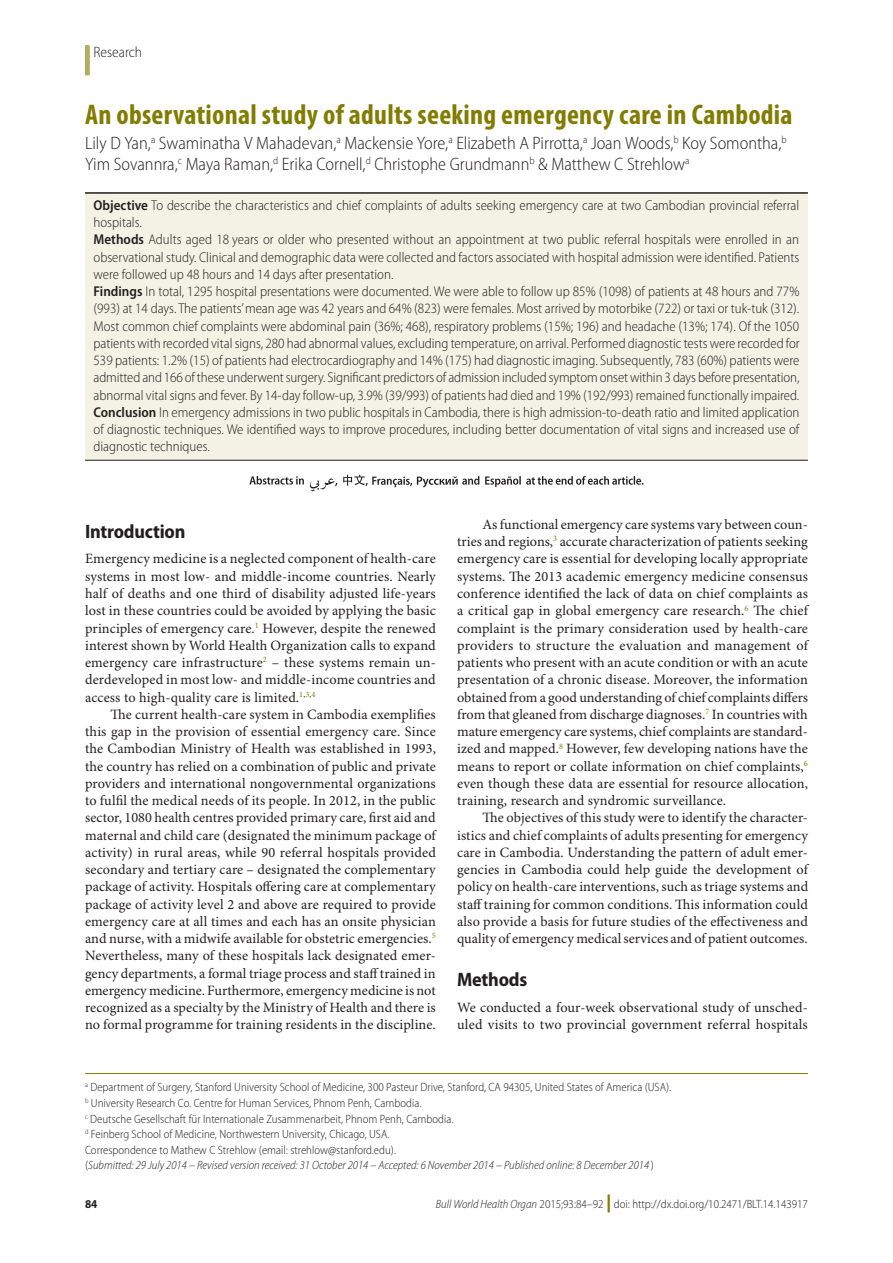
<style>
.page{position:relative;width:893px;height:1263px;background:#fff}
.page>*{position:absolute;margin:0;border:0;box-sizing:border-box;transform-origin:0 0}
.Article_Title{font:700 condensed 28.5px "Myriad Pro";letter-spacing:.01em;color:#827c00}
.Head_1{font:700 semi-condensed 19.5px "Myriad Pro";letter-spacing:-.01em;color:#231f20}
.Authors{font:300 semi-condensed 18px/21px "Myriad Pro";color:#231f20}
.Section_Title{font:300 semi-condensed 15px "Myriad Pro";color:#231f20}
.Para_Ind{font:14.25px/17.2px "Minion Pro";letter-spacing:.005em;color:#231f20;text-align:justify}
.Abstract_No_Ind{font:300 semi-condensed 14.25px/17.2px "Myriad Pro";color:#231f20;text-align:justify}
.Para_No_Ind{font:14.25px/17.2px "Minion Pro";letter-spacing:.01em;color:#231f20;text-align:justify}
.Affiliations{font:300 semi-condensed 12px "Myriad Pro";color:#231f20}
.Submission_info{font:italic 300 semi-condensed 12px "Myriad Pro";color:#231f20}
.t1{font:700 semi-condensed 12px "Myriad Pro";color:#231f20}
.s1{font-weight:600}
.s2{font-style:normal}
.s3{font-style:italic}
.s4{font-weight:900;font-stretch:normal;font-size:18px;color:#827c00}
</style>
<div class="page">
<div style="left:85px;top:45px;width:5px;height:30px;background:#b2ac5f"></div>
<div style="left:85px;top:193px;width:723px;height:267px;background:#f3f2e4"></div>
<hr style="left:85px;top:1073px;width:723px;height:1px;background:#827c00">
<hr style="left:85px;top:192px;width:723px;height:2px;background:#231f20">
<hr style="left:85px;top:460px;width:723px;height:1px;background:#231f20">
<svg style="left:310px;top:475px;width:334px;height:16px"></svg>
<svg style="left:249px;top:476px;width:55px;height:9px"></svg>
<p class="Section_Title" style="left:94px;top:44px;width:50px">Research</p>
<p class="Article_Title" style="left:85px;top:98px;width:709px">An observational study of adults seeking emergency care in Cambodia</p>
<p class="Authors" style="left:85px;top:133px;width:703px">Lily D Yan,<sup>a</sup> Swaminatha V Mahadevan,<sup>a</sup> Mackensie Yore,<sup>a</sup> Elizabeth A Pirrotta,<sup>a</sup> Joan Woods,<sup>b</sup> Koy Somontha,<sup>b<br></sup>Yim Sovannra,<sup>c</sup> Maya Raman,<sup>d</sup> Erika Cornell,<sup>d</sup> Christophe Grundmann<sup>b</sup> &amp; Matthew C Strehlow<sup>a</sup></p>
<p class="Abstract_No_Ind" style="left:94px;top:197px;width:707px"><span class="s1">Objective</span> To describe the characteristics and chief complaints of adults seeking emergency care at two Cambodian provincial referral hospitals.</p>
<p class="Abstract_No_Ind" style="left:94px;top:231px;width:707px"><span class="s1">Methods</span> Adults aged 18 years or older who presented without an appointment at two public referral hospitals were enrolled in an observational study. Clinical and demographic data were collected and factors associated with hospital admission were identified. Patients were followed up 48 hours and 14 days after presentation.</p>
<p class="Abstract_No_Ind" style="left:94px;top:283px;width:708px"><span class="s1">Findings</span> In total, 1295 hospital presentations were documented. We were able to follow up 85% (1098) of patients at 48 hours and 77% (993) at 14 days. The patients’ mean age was 42 years and 64% (823) were females. Most arrived by motorbike (722) or taxi or tuk-tuk (312).<br>Most common chief complaints were abdominal pain (36%; 468), respiratory problems (15%; 196) and headache (13%; 174). Of the 1050 patients with recorded vital signs, 280 had abnormal values, excluding temperature, on arrival. Performed diagnostic tests were recorded for 539 patients: 1.2% (15) of patients had electrocardiography and 14% (175) had diagnostic imaging. Subsequently, 783 (60%) patients were admitted and 166 of these underwent surgery. Significant predictors of admission included symptom onset within 3 days before presentation, abnormal vital signs and fever. By 14-day follow-up, 3.9% (39/993) of patients had died and 19% (192/993) remained functionally impaired.</p>
<p class="Abstract_No_Ind" style="left:94px;top:404px;width:707px"><span class="s1">Conclusion</span> In emergency admissions in two public hospitals in Cambodia, there is high admission-to-death ratio and limited application of diagnostic techniques. We identified ways to improve procedures, including better documentation of vital signs and increased use of diagnostic techniques.</p>
<p class="Head_1" style="left:85px;top:520px;width:102px">Introduction</p>
<p class="Para_No_Ind" style="left:85px;top:551px;width:352px">Emergency medicine is a neglected component of health-care systems in most low- and middle-income countries. Nearly half of deaths and one third of disability adjusted life-years lost in these countries could be avoided by applying the basic principles of emergency care.<sup>1</sup> However, despite the renewed interest shown by World Health Organization calls to expand emergency care infrastructure<sup>2</sup> – these systems remain un&shy;derdeveloped in most low- and middle-income countries and access to high-quality care is limited.<sup>1</sup><sup>,</sup><sup>3</sup><sup>,</sup><sup>4</sup></p>
<p class="Para_Ind" style="left:85px;top:706px;width:352px;text-indent:26px">The current health-care system in Cambodia exemplifies this gap in the provision of essential emergency care. Since the Cambodian Ministry of Health was established in 1993, the country has relied on a combination of public and private providers and international nongovernmental organizations to fulfil the medical needs of its people. In 2012, in the public sector, 1080 health centres provided primary care, first aid and maternal and child care (designated the minimum package of activity) in rural areas, while 90 referral hospitals provided secondary and tertiary care – designated the complementary package of activity. Hospitals offering care at complementary package of activity level 2 and above are required to provide emergency care at all times and each has an onsite physician and nurse, with a midwife available for obstetric emergencies.<sup>5<br></sup>Nevertheless, many of these hospitals lack designated emer&shy;gency departments, a formal triage process and staff trained in emergency medicine. Furthermore, emergency medicine is not recognized as a specialty by the Ministry of Health and there is no formal programme for training residents in the discipline.</p>
<p class="Para_Ind" style="left:457px;top:516px;width:353px;text-indent:26px">As functional emergency care systems vary between coun&shy;tries and regions,<sup>3</sup> accurate characterization of patients seeking emergency care is essential for developing locally appropriate systems. The 2013 academic emergency medicine consensus conference identified the lack of data on chief complaints as a critical gap in global emergency care research.<sup>6</sup> The chief complaint is the primary consideration used by health-care providers to structure the evaluation and management of patients who present with an acute condition or with an acute presentation of a chronic disease. Moreover, the information obtained from a good understanding of chief complaints differs from that gleaned from discharge diagnoses.<sup>7</sup> In countries with mature emergency care systems, chief complaints are standard&shy;ized and mapped.<sup>8</sup> However, few developing nations have the means to report or collate information on chief complaints,<sup>6 </sup>even though these data are essential for resource allocation, training, research and syndromic surveillance.</p>
<p class="Para_Ind" style="left:457px;top:810px;width:353px;text-indent:26px">The objectives of this study were to identify the character&shy;istics and chief complaints of adults presenting for emergency care in Cambodia. Understanding the pattern of adult emer&shy;gencies in Cambodia could help guide the development of policy on health-care interventions, such as triage systems and staff training for common conditions. This information could also provide a basis for future studies of the effectiveness and quality of emergency medical services and of patient outcomes.</p>
<p class="Head_1" style="left:457px;top:969px;width:72px">Methods</p>
<p class="Para_No_Ind" style="left:457px;top:999px;width:352px">We conducted a four-week observational study of unsched&shy;uled visits to two provincial government referral hospitals</p>
<p class="Affiliations" style="left:85px;top:1081px;width:588px"><sup>a</sup> Department of Surgery, Stanford University School of Medicine, 300 Pasteur Drive, Stanford, CA 94305, United States of America (USA).</p>
<p class="Affiliations" style="left:85px;top:1096px;width:338px"><sup>b</sup> University Research Co. Centre for Human Services, Phnom Penh, Cambodia.</p>
<p class="Affiliations" style="left:85px;top:1112px;width:370px"><sup>c</sup> Deutsche Gesellschaft für Internationale Zusammenarbeit, Phnom Penh, Cambodia.</p>
<p class="Affiliations" style="left:85px;top:1128px;width:306px"><sup>d</sup> Feinberg School of Medicine, Northwestern University, Chicago, USA.</p>
<p class="Affiliations" style="left:85px;top:1143px;width:313px">Correspondence to Mathew C Strehlow (email: strehlow@stanford.edu).</p>
<p class="Submission_info" style="left:85px;top:1159px;width:570px"><span class="s2">(</span>Submitted: 29 July 2014 – Revised version received: 31 October 2014 – Accepted: 6 November 2014 – Published online: 8 December 2014 <span class="s2">)</span></p>
<p class="t1" style="left:85px;top:1197px;width:14px">84</p>
<p class="Affiliations" style="left:436px;top:1198px;width:374px"><span class="s3">Bull World Health Organ</span> 2015;93:84–92 <span class="s4">|</span> doi: http://dx.doi.org/10.2471/BLT.14.143917</p>
</div>
